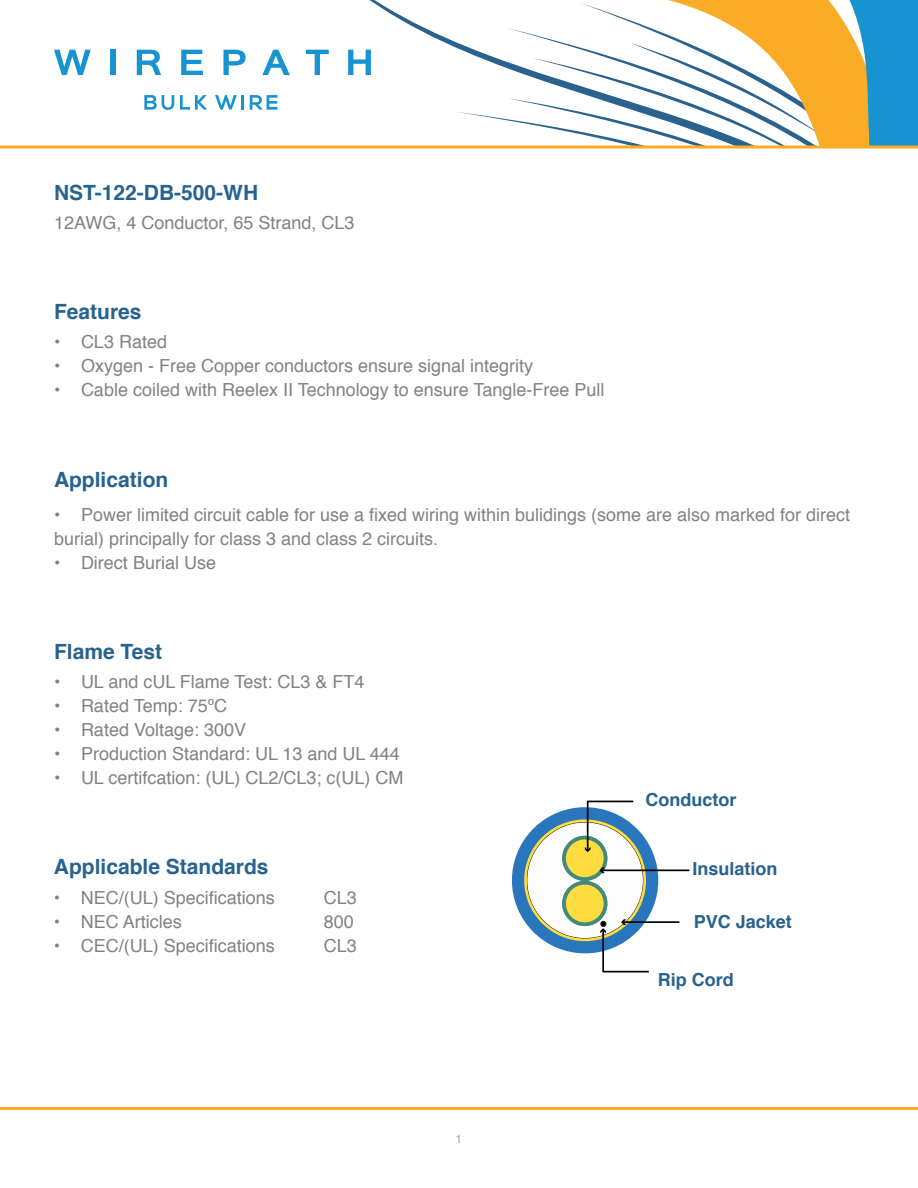
<style>
.page{position:relative;width:918px;height:1188px;background:#fff}
.page>*{position:absolute;margin:0;border:0;box-sizing:border-box;transform-origin:0 0}
.t1{font:700 21px "Helvetica";color:#28628f}
.t2{font:18px/24px "Helvetica";color:#808285}
.t3{font:700 18px "Helvetica";color:#28628f}
.t4{font:12px "Helvetica";color:#a9abae}
</style>
<div class="page">
<svg style="left:243px;top:0;width:243px;height:146px"></svg>
<svg style="left:486px;top:0;width:432px;height:146px"></svg>
<hr style="left:0;top:146px;width:918px;height:2px;background:#fbac26">
<hr style="left:0;top:1107px;width:918px;height:3px;background:#fbac26">
<svg style="left:144px;top:95px;width:30px;height:15px"></svg>
<svg style="left:180px;top:95px;width:27px;height:15px"></svg>
<svg style="left:215px;top:95px;width:22px;height:15px"></svg>
<hr style="left:241px;top:95px;width:3px;height:15px;background:#1893d2">
<svg style="left:250px;top:95px;width:27px;height:15px"></svg>
<svg style="left:54px;top:50px;width:37px;height:25px"></svg>
<div style="left:110px;top:50px;width:5px;height:25px;background:#1893d2"></div>
<svg style="left:137px;top:50px;width:24px;height:25px"></svg>
<svg style="left:181px;top:50px;width:22px;height:25px"></svg>
<svg style="left:223px;top:50px;width:23px;height:25px"></svg>
<svg style="left:262px;top:50px;width:28px;height:25px"></svg>
<svg style="left:306px;top:50px;width:23px;height:25px"></svg>
<svg style="left:348px;top:50px;width:23px;height:25px"></svg>
<hr style="left:622px;top:921px;width:57px;height:2px;background:#000">
<hr style="left:601px;top:869px;width:88px;height:2px;background:#000">
<svg style="left:512px;top:800px;width:153px;height:173px"></svg>
<p class="t1" style="left:54px;top:175px;width:206px">NST-122-DB-500-WH</p>
<p class="t2" style="left:54px;top:211px;width:302px">12AWG, 4 Conductor, 65 Strand, CL3</p>
<p class="t1" style="left:54px;top:295px;width:89px">Features</p>
<p class="t2" style="left:54px;top:331px;width:115px">• CL3 Rated</p>
<p class="t2" style="left:54px;top:355px;width:481px">• Oxygen - Free Copper conductors ensure signal integrity</p>
<p class="t2" style="left:54px;top:379px;width:552px">• Cable coiled with Reelex II Technology to ensure Tangle-Free Pull</p>
<p class="t1" style="left:54px;top:462px;width:116px">Application</p>
<p class="t2" style="left:54px;top:503px;width:798px">• Power limited circuit cable for use a fixed wiring within bulidings (some are also marked for direct burial) principally for class 3 and class 2 circuits.</p>
<p class="t2" style="left:54px;top:551px;width:164px">• Direct Burial Use</p>
<p class="t1" style="left:54px;top:635px;width:110px">Flame Test</p>
<p class="t2" style="left:54px;top:670px;width:312px">• UL and cUL Flame Test: CL3 &amp; FT4</p>
<p class="t2" style="left:54px;top:694px;width:175px">• Rated Temp: 75ºC</p>
<p class="t2" style="left:54px;top:718px;width:194px">• Rated Voltage: 300V</p>
<p class="t2" style="left:54px;top:742px;width:347px">• Production Standard: UL 13 and UL 444</p>
<p class="t2" style="left:54px;top:766px;width:351px">• UL certifcation: (UL) CL2/CL3; c(UL) CM</p>
<p class="t1" style="left:54px;top:850px;width:216px">Applicable Standards</p>
<p class="t2" style="left:54px;top:886px;width:223px">• NEC/(UL) Specifications</p>
<p class="t2" style="left:324px;top:886px;width:35px">CL3</p>
<p class="t2" style="left:54px;top:910px;width:130px">• NEC Articles</p>
<p class="t2" style="left:324px;top:910px;width:32px">800</p>
<p class="t2" style="left:54px;top:934px;width:223px">• CEC/(UL) Specifications</p>
<p class="t2" style="left:324px;top:934px;width:35px">CL3</p>
<p class="t4" style="left:456px;top:1130px;width:8px">1</p>
<p class="t3" style="left:645px;top:785px;width:92px">Conductor</p>
<p class="t3" style="left:693px;top:855px;width:87px">Insulation</p>
<p class="t3" style="left:694px;top:907px;width:100px">PVC Jacket</p>
<p class="t3" style="left:658px;top:965px;width:77px">Rip Cord</p>
</div>
